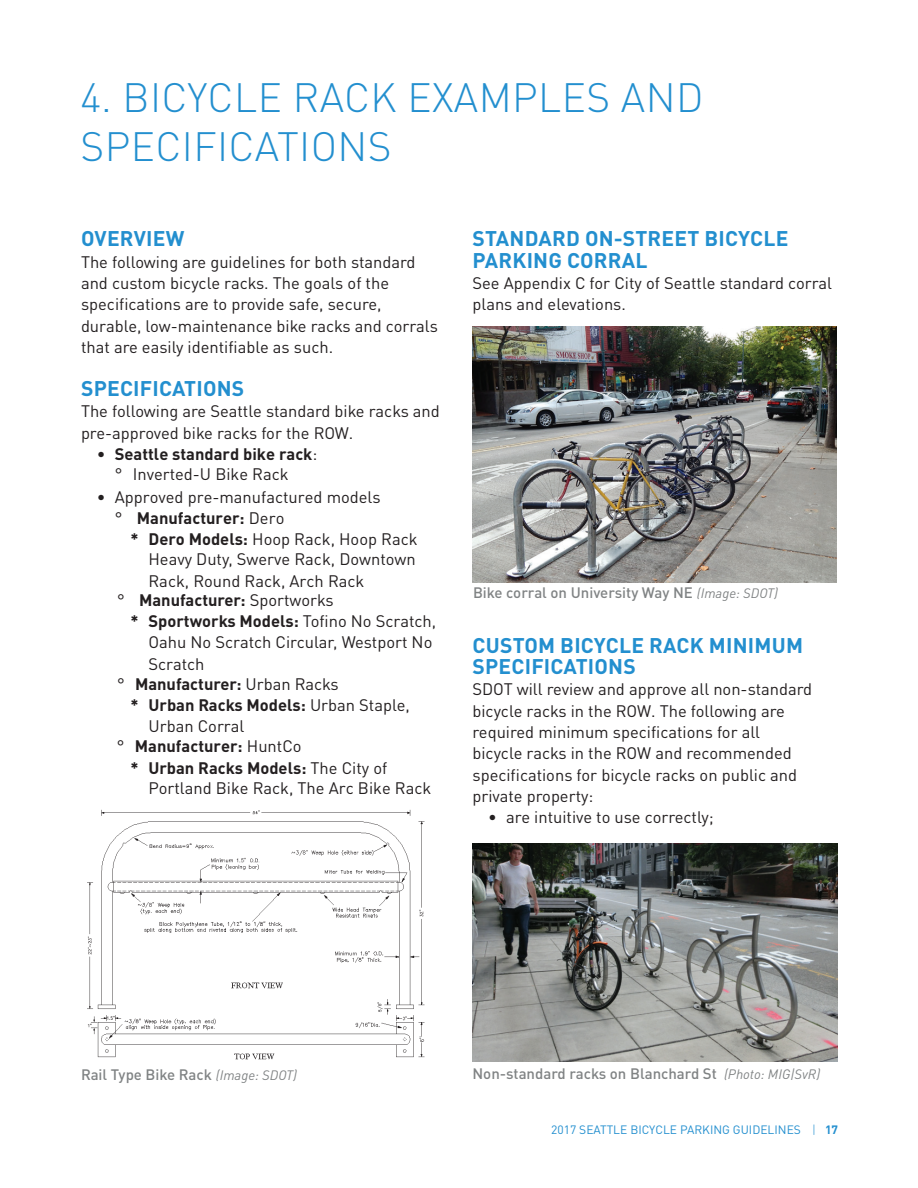
<style>
.page{position:relative;width:918px;height:1188px;background:#fff}
.page>*{position:absolute;margin:0;border:0;box-sizing:border-box;transform-origin:0 0}
.t1{font:300 40.5px/48.6px "DIN Pro";letter-spacing:.01em;color:#238fcf}
.t2{font:700 21px/21.5px "DIN Pro";letter-spacing:.01em;color:#238fcf}
.t3{font:16.5px/21.3px "DIN Pro";color:#231f20}
.t4{font:700 16.5px/20.2px "DIN Pro";color:#231f20}
.t5{font:500 15px "DINOT";color:#808384}
.t6{font:12px "DIN Pro";color:#238fcf}
.s1{font-weight:400}
.s2{font-weight:700}
.s3{font-weight:400;font-style:italic;font-size:13.5px}
.s4{font-weight:300}
</style>
<div class="page">
<img style="left:472px;top:843px;width:365px;height:219px">
<img style="left:87px;top:809px;width:338px;height:251px">
<img style="left:472px;top:327px;width:365px;height:255px">
<h1 class="t1" style="left:80px;top:69px;width:625px">4. BICYCLE RACK EXAMPLES AND<br>SPECIFICATIONS</h1>
<p class="t2" style="left:81px;top:226px;width:105px">OVERVIEW</p>
<p class="t3" style="left:81px;top:250px;width:358px">The following are guidelines for both standard and custom bicycle racks. The goals of the specifications are to provide safe, secure, durable, low-maintenance bike racks and corrals that are easily identifiable as such.</p>
<p class="t2" style="left:81px;top:375px;width:165px">SPECIFICATIONS</p>
<p class="t3" style="left:81px;top:399px;width:360px">The following are Seattle standard bike racks and pre-approved bike racks for the ROW.</p>
<p class="t4" style="left:115px;top:442px;width:204px;text-indent:-18px"><span class="s1">•</span> Seattle standard bike rack<span class="s1">: ° Inverted-U Bike Rack</span></p>
<p class="t3" style="left:115px;top:485px;width:267px;text-indent:-18px">• Approved pre-manufactured models ° <span class="s2">Manufacturer:</span> Dero</p>
<p class="t3" style="left:149px;top:526px;width:271px;text-align:justify;text-indent:-18px"><span class="s2">* Dero Models:</span> Hoop Rack, Hoop Rack Heavy Duty, Swerve Rack, Downtown Rack, Round Rack, Arch Rack</p>
<p class="t4" style="left:117px;top:587px;width:218px"><span class="s1">°</span> Manufacturer: <span class="s1">Sportworks</span></p>
<p class="t4" style="left:130px;top:609px;width:307px">* Sportworks Models: <span class="s1">Tofino No Scratch,</span></p>
<p class="t3" style="left:149px;top:630px;width:285px">Oahu No Scratch Circular, Westport No</p>
<p class="t3" style="left:149px;top:651px;width:58px">Scratch</p>
<p class="t4" style="left:117px;top:671px;width:223px"><span class="s1">°</span> Manufacturer: <span class="s1">Urban Racks</span></p>
<p class="t4" style="left:130px;top:693px;width:281px">* Urban Racks Models: <span class="s1">Urban Staple,</span></p>
<p class="t3" style="left:149px;top:714px;width:97px">Urban Corral</p>
<p class="t4" style="left:117px;top:734px;width:186px"><span class="s1">°</span> Manufacturer: <span class="s1">HuntCo</span></p>
<p class="t4" style="left:130px;top:756px;width:258px">* Urban Racks Models: <span class="s1">The City of</span></p>
<p class="t3" style="left:148px;top:776px;width:284px">Portland Bike Rack, The Arc Bike Rack</p>
<p class="t2" style="left:473px;top:226px;width:317px">STANDARD ON-STREET BICYCLE<br>PARKING CORRAL</p>
<p class="t3" style="left:472px;top:271px;width:361px">See Appendix C for City of Seattle standard corral plans and elevations.</p>
<p class="t5" style="left:473px;top:583px;width:307px">Bike corral on University Way NE <span class="s3">(Image: SDOT)</span></p>
<p class="t2" style="left:473px;top:632px;width:332px">CUSTOM BICYCLE RACK MINIMUM<br>SPECIFICATIONS</p>
<p class="t3" style="left:472px;top:677px;width:341px">SDOT will review and approve all non-standard bicycle racks in the ROW. The following are required minimum specifications for all bicycle racks in the ROW and recommended specifications for bicycle racks on public and private property:</p>
<p class="t3" style="left:488px;top:805px;width:227px">• are intuitive to use correctly;</p>
<p class="t5" style="left:81px;top:1065px;width:218px">Rail Type Bike Rack <span class="s3">(Image: SDOT)</span></p>
<p class="t5" style="left:472px;top:1064px;width:349px">Non-standard racks on Blanchard St <span class="s3">(Photo: MIG|SvR)</span></p>
<p class="t6" style="left:551px;top:1120px;width:288px">2017 SEATTLE BICYCLE PARKING GUIDELINES <span class="s4">|</span> <span class="s2">17</span></p>
</div>
